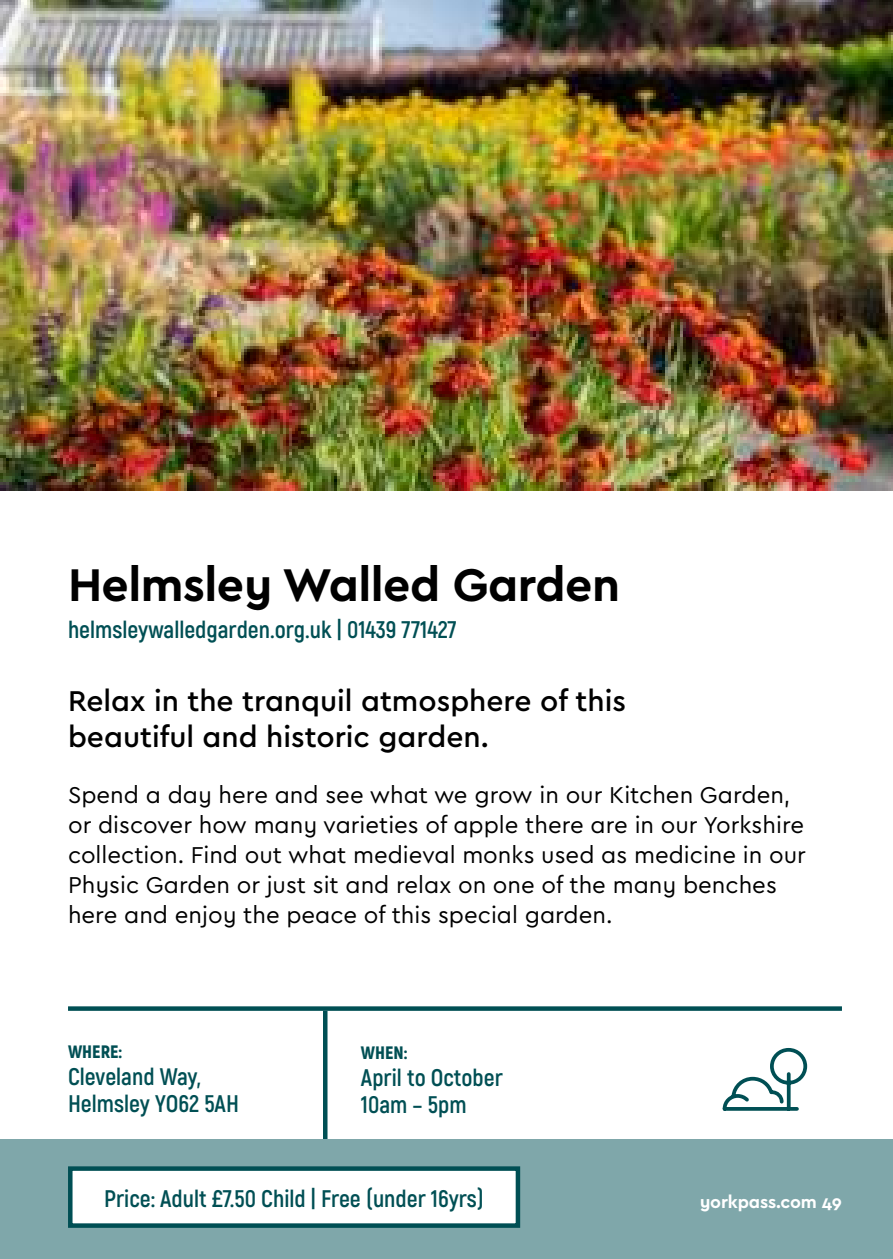
<style>
.page{position:relative;width:893px;height:1259px;background:#fff}
.page>*{position:absolute;margin:0;border:0;box-sizing:border-box;transform-origin:0 0}
.t1{font:700 48px "Cera PRO";letter-spacing:-.01em;color:#000}
.t2{font:500 30px/36px "Cera PRO";color:#000}
.t3{font:24px/30px "Cera PRO";color:#000}
.t4{font:700 24px/27px "Akrobat";color:#004f54}
.t5{font:700 18px "Cera PRO";letter-spacing:-.01em;color:#fff}
.t6{font:900 18px "Akrobat";color:#004f54}
</style>
<div class="page">
<div style="left:68px;top:1006px;width:774px;height:5px;background:#004f54"></div>
<hr style="left:323px;top:1011px;width:4px;height:129px;background:#004f54">
<div style="left:0;top:1140px;width:893px;height:119px;background:#7fa7aa"></div>
<img style="left:0;top:0;width:893px;height:491px">
<div style="left:70px;top:1168px;width:448px;height:57px;background:#fff"></div>
<div style="left:68px;top:1166px;width:452px;height:61px;border:5px solid #004f54"></div>
<svg style="left:722px;top:1048px;width:86px;height:63px"></svg>
<h1 class="t1" style="left:68px;top:565px;width:554px">Helmsley Walled Garden</h1>
<p class="t4" style="left:68px;top:617px;width:390px">helmsleywalledgarden.org.uk | 01439 771427</p>
<p class="t2" style="left:68px;top:685px;width:559px">Relax in the tranquil atmosphere of this beautiful and historic garden.</p>
<p class="t3" style="left:68px;top:781px;width:739px">Spend a day here and see what we grow in our Kitchen Garden, or discover how many varieties of apple there are in our Yorkshire collection. Find out what medieval monks used as medicine in our Physic Garden or just sit and relax on one of the many benches here and enjoy the peace of this special garden.</p>
<p class="t6" style="left:68px;top:1043px;width:55px">WHERE:</p>
<p class="t4" style="left:68px;top:1064px;width:172px">Cleveland Way,<br>Helmsley YO62 5AH</p>
<p class="t6" style="left:361px;top:1044px;width:48px">WHEN:</p>
<p class="t4" style="left:361px;top:1064px;width:143px">April to October<br>10am – 5pm</p>
<p class="t4" style="left:104px;top:1186px;width:381px">Price: Adult £7.50 Child | Free (under 16yrs)</p>
<p class="t5" style="left:700px;top:1194px;width:144px">yorkpass.com 49</p>
</div>
